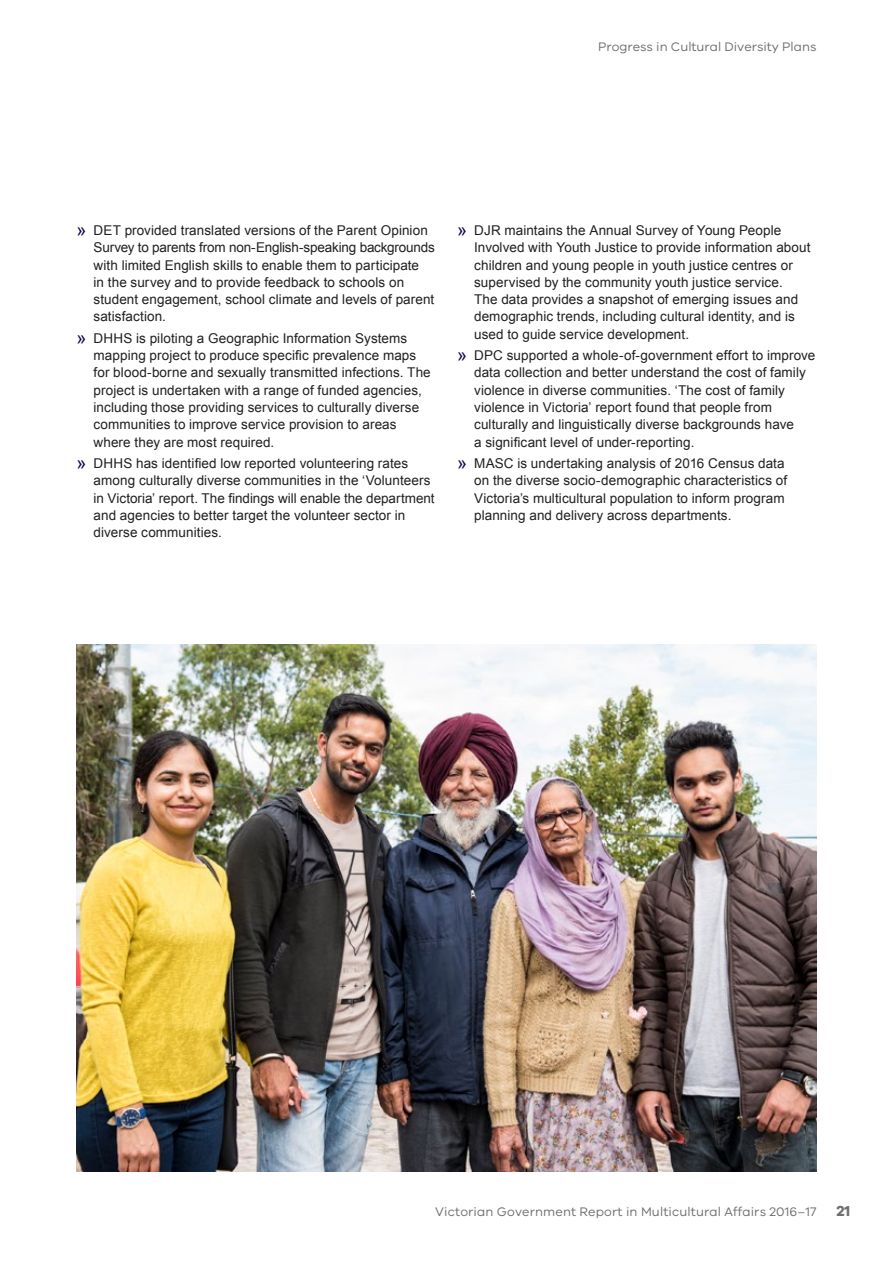
<style>
.page{position:relative;width:893px;height:1263px;background:#fff}
.page>*{position:absolute;margin:0;border:0;box-sizing:border-box;transform-origin:0 0}
.t1{font:700 15px "VIC";color:#6d6e71}
.t2{font:13.5px/17.2px "Arial";letter-spacing:.005em;color:#231f20}
.t3{font:12.75px "VIC";letter-spacing:.01em;color:#6d6e71}
.s1{font-size:18px;color:#100249}
</style>
<div class="page">
<img style="left:77px;top:644px;width:739px;height:527px">
<p class="t3" style="left:598px;top:39px;width:220px">Progress in Cultural Diversity Plans</p>
<p class="t2" style="left:94px;top:222px;width:343px;text-indent:-17px"><span class="s1">»</span> DET provided translated versions of the Parent Opinion Survey to parents from non-English-speaking backgrounds with limited English skills to enable them to participate<br>in the survey and to provide feedback to schools on student engagement, school climate and levels of parent satisfaction.</p>
<p class="t2" style="left:94px;top:330px;width:339px;text-indent:-17px"><span class="s1">»</span> DHHS is piloting a Geographic Information Systems mapping project to produce specific prevalence maps for blood-borne and sexually transmitted infections. The project is undertaken with a range of funded agencies, including those providing services to culturally diverse communities to improve service provision to areas where they are most required.</p>
<p class="t2" style="left:94px;top:455px;width:342px;text-indent:-17px"><span class="s1">»</span> DHHS has identified low reported volunteering rates among culturally diverse communities in the ‘Volunteers in Victoria’ report. The findings will enable the department and agencies to better target the volunteer sector in diverse communities.</p>
<p class="t2" style="left:474px;top:222px;width:338px;text-indent:-17px"><span class="s1">»</span> DJR maintains the Annual Survey of Young People Involved with Youth Justice to provide information about children and young people in youth justice centres or supervised by the community youth justice service.<br>The data provides a snapshot of emerging issues and demographic trends, including cultural identity, and is used to guide service development.</p>
<p class="t2" style="left:474px;top:347px;width:343px;text-indent:-17px"><span class="s1">»</span> DPC supported a whole-of-government effort to improve data collection and better understand the cost of family violence in diverse communities. ‘The cost of family violence in Victoria’ report found that people from culturally and linguistically diverse backgrounds have<br>a significant level of under-reporting.</p>
<p class="t2" style="left:474px;top:455px;width:315px;text-indent:-17px"><span class="s1">»</span> MASC is undertaking analysis of 2016 Census data on the diverse socio-demographic characteristics of Victoria’s multicultural population to inform program planning and delivery across departments.</p>
<p class="t3" style="left:435px;top:1204px;width:383px">Victorian Government Report in Multicultural Affairs 2016–17</p>
<p class="t1" style="left:836px;top:1202px;width:16px">21</p>
</div>
